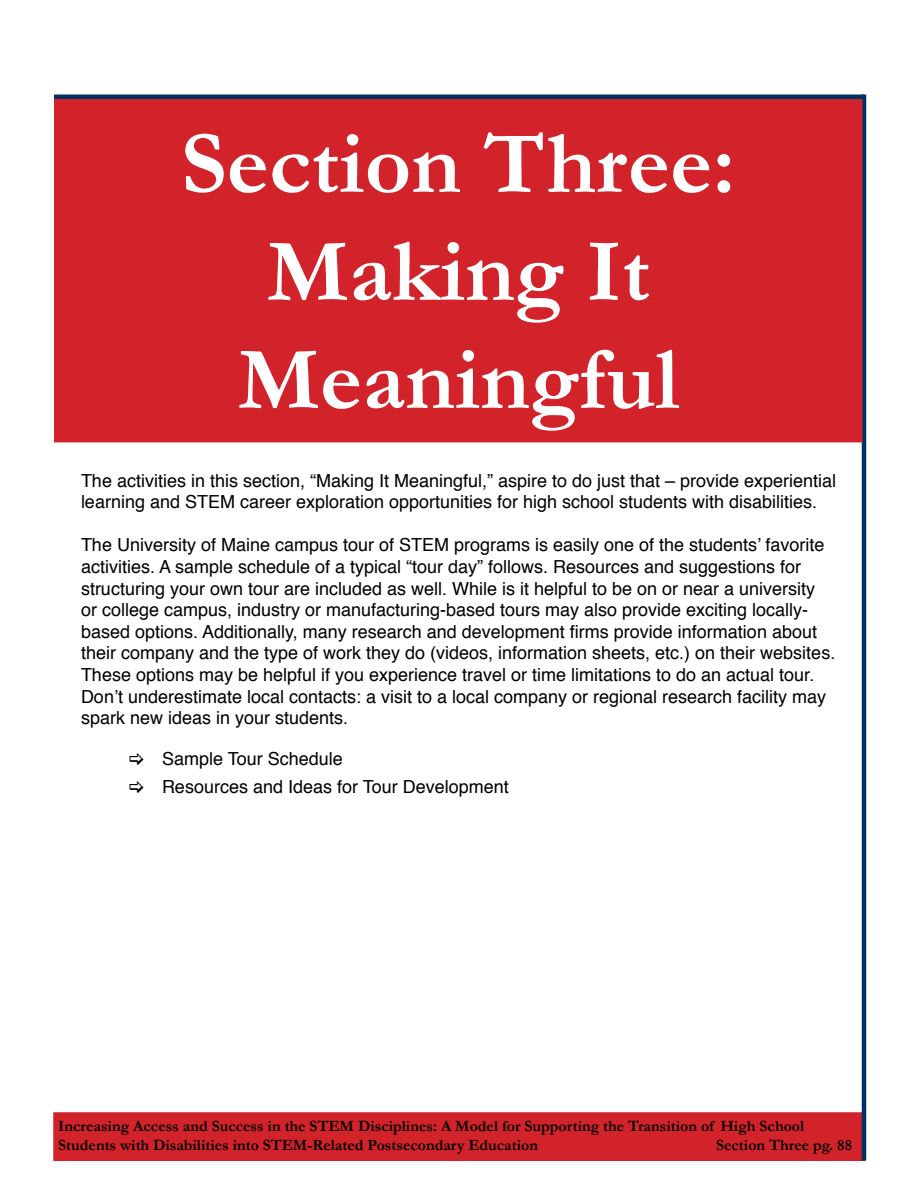
<style>
.page{position:relative;width:918px;height:1188px;background:#fff}
.page>*{position:absolute;margin:0;border:0;box-sizing:border-box;transform-origin:0 0}
.t1{font:700 90px/108px "Garamond";color:#fff;text-align:center}
.t2{font:18px/21.6px "Helvetica";color:#000}
.t3{font:700 15.75px/18.9px "Garamond";color:#000}
</style>
<div class="page">
<div style="left:54px;top:94px;width:810px;height:5px;background:#003263"></div>
<div style="left:54px;top:1113px;width:810px;height:47px;background:#d2232a"></div>
<div style="left:53px;top:1112px;width:812px;height:49px;border:2px solid #d2232a"></div>
<hr style="left:862px;top:94px;width:4px;height:1067px;background:#003263">
<div style="left:55px;top:100px;width:807px;height:342px;background:#d2232a"></div>
<div style="left:54px;top:99px;width:808px;height:343px;border:2px solid #d2232a"></div>
<h1 class="t1" style="left:181px;top:108px;width:556px">Section Three:</h1>
<h1 class="t1" style="left:238px;top:216px;width:443px">Making It<br>Meaningful</h1>
<p class="t2" style="left:81px;top:470px;width:757px">The activities in this section, “Making It Meaningful,” aspire to do just that – provide experiential learning and STEM career exploration opportunities for high school students with disabilities.</p>
<p class="t2" style="left:81px;top:535px;width:756px">The University of Maine campus tour of STEM programs is easily one of the students’ favorite activities. A sample schedule of a typical “tour day” follows. Resources and suggestions for structuring your own tour are included as well. While is it helpful to be on or near a university or college campus, industry or manufacturing-based tours may also provide exciting locally&shy;based options. Additionally, many research and development firms provide information about their company and the type of work they do (videos, information sheets, etc.) on their websites.<br>These options may be helpful if you experience travel or time limitations to do an actual tour.<br>Don’t underestimate local contacts: a visit to a local company or regional research facility may spark new ideas in your students.</p>
<p class="t2" style="left:162px;top:749px;width:182px">Sample Tour Schedule</p>
<p class="t2" style="left:162px;top:777px;width:348px">Resources and Ideas for Tour Development</p>
<p class="t3" style="left:58px;top:1116px;width:747px">Increasing Access and Success in the STEM Disciplines: A Model for Supporting the Transition of High School<br>Students with Disabilities into STEM-Related Postsecondary Education</p>
<p class="t3" style="left:716px;top:1135px;width:137px">Section Three pg. 88</p>
</div>
